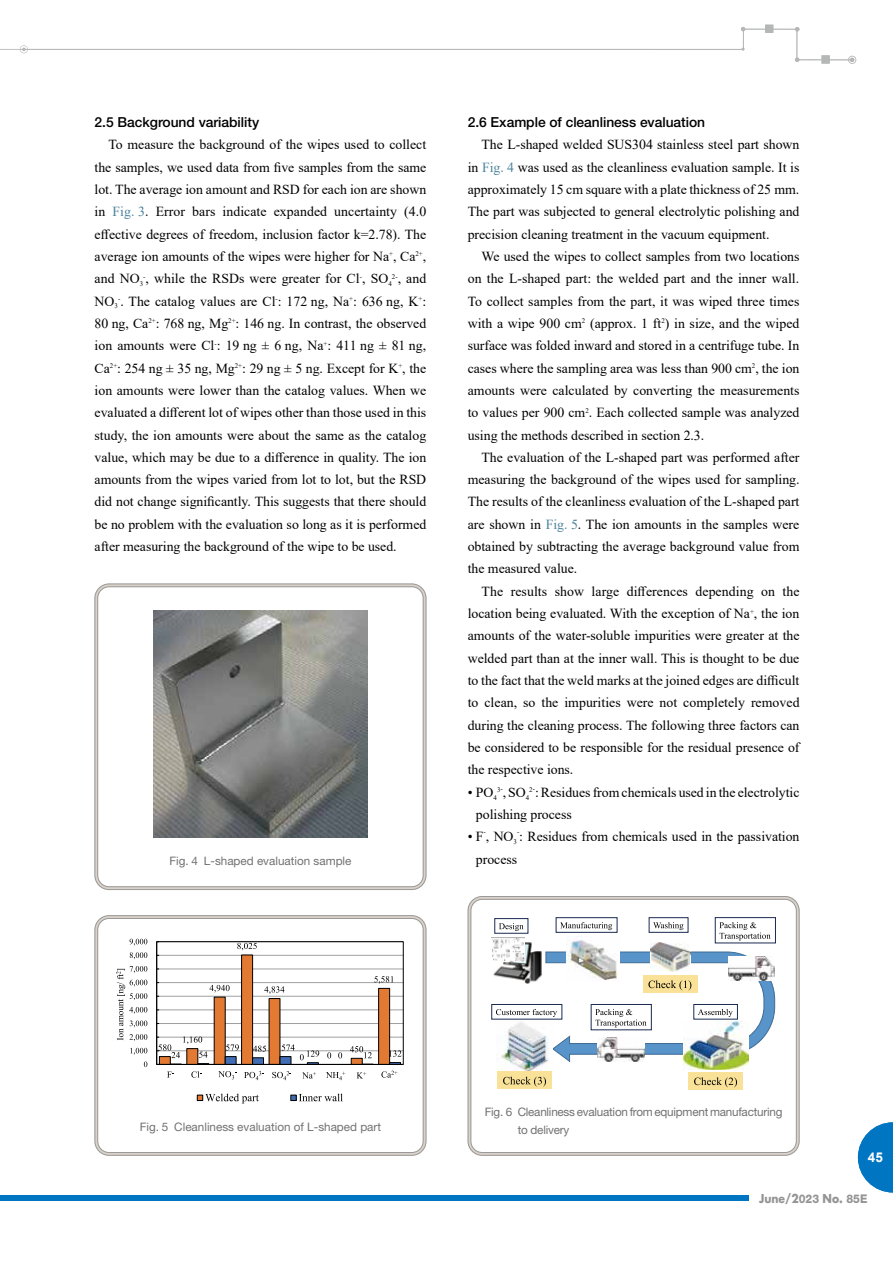
<style>
.page{position:relative;width:893px;height:1263px;background:#fff}
.page>*{position:absolute;margin:0;border:0;box-sizing:border-box;transform-origin:0 0}
.t1{font:13.8px/22.4px "Times New Roman";letter-spacing:-.005em;color:#000;text-align:justify}
.t2{font:500 13.8px "Helvetica Neue LT Std";letter-spacing:-.005em;color:#000}
.t3{font:700 13.5px "Arial";color:#fff}
.t4{font:700 12px "Futura Std";color:#949495;scale:.9 1}
.t5{font:11.7px "Helvetica Neue LT Std";color:#727171}
.t6{font:11.7px/18px "Helvetica Neue LT Std";letter-spacing:-.02em;color:#727171}
.t7{font:6.9px "Times New Roman";color:#000}
.s1{color:#4c839b}
.s2{font-size:13.8px}
.s3{font-family:"Helvetica Neue LT Std";font-weight:800}
</style>
<div class="page">
<div style="left:0;top:1195px;width:748px;height:5px;background:#0075c2"></div>
<svg style="left:858px;top:1122px;width:35px;height:70px"></svg>
<div style="left:765px;top:25px;width:8px;height:8px;background:#b5b6b6"></div>
<svg style="left:0;top:27px;width:856px;height:37px"></svg>
<div style="left:95px;top:584px;width:331px;height:306px;border:1px solid #9a9a9a;border-radius:14px"></div>
<div style="left:97px;top:586px;width:326px;height:301px;border:1px solid #9a9a9a;border-radius:11px"></div>
<img style="left:153px;top:610px;width:215px;height:228px">
<div style="left:95px;top:915px;width:331px;height:240px;border:1px solid #9a9a9a;border-radius:14px"></div>
<div style="left:97px;top:918px;width:326px;height:235px;border:1px solid #9a9a9a;border-radius:11px"></div>
<hr style="left:157px;top:1050px;width:246px;height:1px;background:#9fa0a0">
<hr style="left:157px;top:1037px;width:246px;height:1px;background:#9fa0a0">
<hr style="left:157px;top:1023px;width:246px;height:1px;background:#9fa0a0">
<hr style="left:157px;top:1009px;width:246px;height:1px;background:#9fa0a0">
<hr style="left:157px;top:996px;width:246px;height:1px;background:#9fa0a0">
<hr style="left:157px;top:982px;width:246px;height:1px;background:#9fa0a0">
<hr style="left:157px;top:968px;width:246px;height:1px;background:#9fa0a0">
<hr style="left:157px;top:955px;width:246px;height:1px;background:#9fa0a0">
<hr style="left:156px;top:942px;width:1px;height:122px;background:#000">
<hr style="left:157px;top:1064px;width:246px;height:1px;background:#000">
<svg style="left:157px;top:941px;width:244px;height:123px"></svg>
<svg style="left:144px;top:1061px;width:3px;height:6px"></svg>
<svg style="left:130px;top:1048px;width:17px;height:7px"></svg>
<svg style="left:130px;top:952px;width:17px;height:7px"></svg>
<svg style="left:130px;top:939px;width:17px;height:7px"></svg>
<svg style="left:116px;top:966px;width:31px;height:75px"></svg>
<svg style="left:197px;top:1093px;width:62px;height:10px"></svg>
<svg style="left:291px;top:1093px;width:52px;height:8px"></svg>
<svg style="left:167px;top:1071px;width:7px;height:6px"></svg>
<svg style="left:191px;top:1071px;width:10px;height:7px"></svg>
<svg style="left:272px;top:1071px;width:19px;height:9px"></svg>
<svg style="left:244px;top:1071px;width:19px;height:9px"></svg>
<svg style="left:218px;top:1071px;width:18px;height:8px"></svg>
<svg style="left:302px;top:1072px;width:14px;height:6px"></svg>
<svg style="left:326px;top:1071px;width:19px;height:9px"></svg>
<svg style="left:357px;top:1072px;width:9px;height:6px"></svg>
<svg style="left:381px;top:1071px;width:16px;height:7px"></svg>
<div style="left:468px;top:896px;width:331px;height:259px;border:1px solid #9a9a9a;border-radius:14px"></div>
<div style="left:471px;top:899px;width:326px;height:254px;border:1px solid #9a9a9a;border-radius:11px"></div>
<img style="left:497px;top:1062px;width:55px;height:10px">
<img style="left:683px;top:1062px;width:65px;height:7px">
<img style="left:651px;top:943px;width:39px;height:8px">
<div style="left:495px;top:918px;width:33px;height:15px;border:1px solid #1a2a51"></div>
<svg style="left:499px;top:923px;width:25px;height:8px"></svg>
<img style="left:493px;top:942px;width:39px;height:35px">
<img style="left:492px;top:937px;width:32px;height:24px">
<img style="left:566px;top:936px;width:39px;height:15px">
<div style="left:715px;top:917px;width:61px;height:26px;border:1px solid #1a2a51"></div>
<svg style="left:719px;top:922px;width:52px;height:18px"></svg>
<div style="left:491px;top:1004px;width:71px;height:15px;border:1px solid #1a2a51"></div>
<div style="left:556px;top:917px;width:61px;height:15px;border:1px solid #1a2a51"></div>
<svg style="left:560px;top:922px;width:52px;height:8px"></svg>
<div style="left:649px;top:917px;width:39px;height:15px;border:1px solid #1a2a51"></div>
<svg style="left:653px;top:922px;width:30px;height:8px"></svg>
<div style="left:688px;top:1072px;width:55px;height:18px;background:#f9e198"></div>
<svg style="left:694px;top:1077px;width:43px;height:10px"></svg>
<div style="left:497px;top:1072px;width:55px;height:17px;background:#f9e198"></div>
<svg style="left:503px;top:1077px;width:43px;height:10px"></svg>
<svg style="left:496px;top:951px;width:279px;height:111px"></svg>
<img style="left:598px;top:1037px;width:47px;height:25px">
<p class="t2" style="left:95px;top:114px;width:166px">2.5 Background variability</p>
<p class="t1" style="left:95px;top:133px;width:333px;text-indent:14px">To measure the background of the wipes used to collect the samples, we used data from five samples from the same lot. The average ion amount and RSD for each ion are shown in <span class="s1">Fig. 3</span>. Error bars indicate expanded uncertainty (4.0 effective degrees of freedom, inclusion factor k=2.78). The average ion amounts of the wipes were higher for Na<sup>+</sup>, Ca<sup>2+</sup>, and NO<sub>3</sub><sup>-</sup>, while the RSDs were greater for Cl<sup>-</sup>, SO<sub>4</sub><sup>2-</sup>, and NO<sub>3</sub><sup>-</sup>. The catalog values are Cl<sup>-</sup>: 172 ng, Na<sup>+</sup>: 636 ng, K<sup>+</sup>:<br>80 ng, Ca<sup>2+</sup>: 768 ng, Mg<sup>2+</sup>: 146 ng. In contrast, the observed ion amounts were Cl<sup>-</sup>: 19 ng ± 6 ng, Na<sup>+</sup>: 411 ng ± 81 ng, Ca<sup>2+</sup>: 254 ng ± 35 ng, Mg<sup>2+</sup>: 29 ng ± 5 ng. Except for K<sup>+</sup>, the ion amounts were lower than the catalog values. When we evaluated a different lot of wipes other than those used in this study, the ion amounts were about the same as the catalog value, which may be due to a difference in quality. The ion amounts from the wipes varied from lot to lot, but the RSD did not change significantly. This suggests that there should be no problem with the evaluation so long as it is performed after measuring the background of the wipe to be used.</p>
<p class="t2" style="left:468px;top:114px;width:239px">2.6 Example of cleanliness evaluation</p>
<p class="t1" style="left:468px;top:133px;width:333px;text-indent:14px">The L-shaped welded SUS304 stainless steel part shown in <span class="s1">Fig. 4</span> was used as the cleanliness evaluation sample. It is approximately 15 cm square with a plate thickness of 25 mm.<br>The part was subjected to general electrolytic polishing and precision cleaning treatment in the vacuum equipment.</p>
<p class="t1" style="left:468px;top:245px;width:333px;text-indent:14px">We used the wipes to collect samples from two locations on the L-shaped part: the welded part and the inner wall.<br>To collect samples from the part, it was wiped three times with a wipe 900 cm<sup>2</sup> (approx. 1 ft<sup>2</sup>) in size, and the wiped surface was folded inward and stored in a centrifuge tube. In cases where the sampling area was less than 900 cm<sup>2</sup>, the ion amounts were calculated by converting the measurements to values per 900 cm<sup>2</sup>. Each collected sample was analyzed using the methods described in section 2.3.</p>
<p class="t1" style="left:468px;top:446px;width:333px;text-indent:14px">The evaluation of the L-shaped part was performed after measuring the background of the wipes used for sampling.<br>The results of the cleanliness evaluation of the L-shaped part are shown in <span class="s1">Fig. 5</span>. The ion amounts in the samples were obtained by subtracting the average background value from the measured value.</p>
<p class="t1" style="left:468px;top:579px;width:333px;text-indent:14px">The results show large differences depending on the location being evaluated. With the exception of Na<sup>+</sup>, the ion amounts of the water-soluble impurities were greater at the welded part than at the inner wall. This is thought to be due to the fact that the weld marks at the joined edges are difficult to clean, so the impurities were not completely removed during the cleaning process. The following three factors can be considered to be responsible for the residual presence of the respective ions.</p>
<p class="t1" style="left:468px;top:780px;width:31px">• PO<sub>4</sub></p>
<p class="t7" style="left:497px;top:785px;width:34px">3-<span class="s2">, SO</span>4</p>
<p class="t1" style="left:476px;top:780px;width:325px;text-indent:53px"><sup>2-</sup>: Residues from chemicals used in the electrolytic polishing process</p>
<p class="t1" style="left:468px;top:825px;width:333px">• F , NO<sub>3</sub> : Residues from chemicals used in the passivation</p>
<p class="t7" style="left:484px;top:827px;width:4px">-</p>
<p class="t7" style="left:517px;top:827px;width:4px">-</p>
<p class="t5" style="left:169px;top:854px;width:184px">Fig. 4 L-shaped evaluation sample</p>
<p class="t1" style="left:476px;top:847px;width:43px">process</p>
<p class="t5" style="left:140px;top:1119px;width:243px">Fig. 5 Cleanliness evaluation of L-shaped part</p>
<p class="t6" style="left:518px;top:1102px;width:266px;text-indent:-33px">Fig. 6 Cleanliness evaluation from equipment manufacturing to delivery</p>
<p class="t3" style="left:868px;top:1148px;width:17px">45</p>
<p class="t4" style="left:759px;top:1190px;width:122px">June/2<span class="s3">023</span> No. <span class="s3">85E</span></p>
</div>
